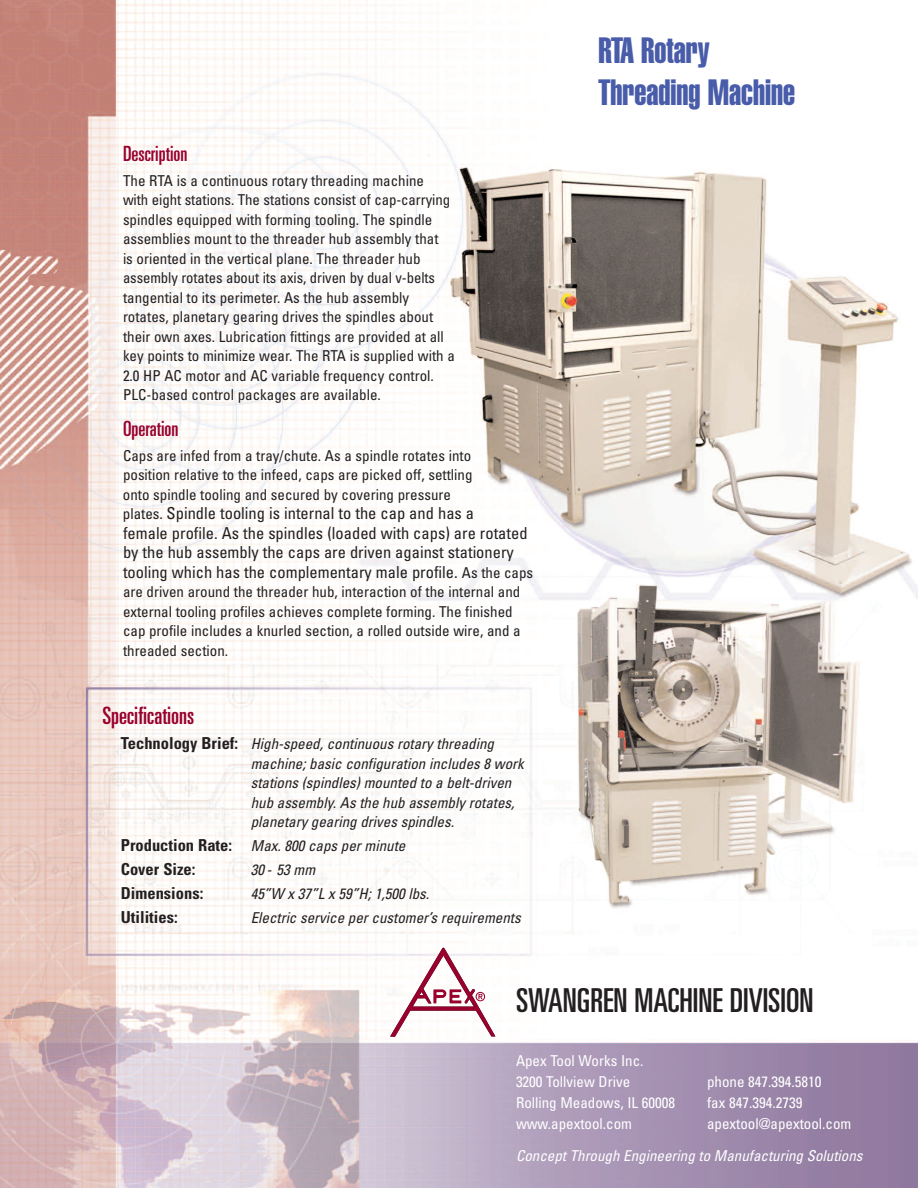
<style>
.page{position:relative;width:918px;height:1188px;background:#fff}
.page>*{position:absolute;margin:0;border:0;box-sizing:border-box;transform-origin:0 0}
.t1{font:36px/42px "Helvetica Extra Compressed";color:#485ca9}
.t2{font:ultra-condensed 33px "Univers";color:#231f20}
.t3{font:ultra-condensed 24px "Univers";color:#98012d}
.t4{font:ultra-condensed 21px "Univers";color:#98012d}
.t5{font:condensed 16.5px/19.5px "Univers";color:#231f20}
.t6{font:700 condensed 16.5px/24px "Univers";color:#231f20}
.t7{font:condensed 15px/19.5px "Univers";color:#231f20}
.t8{font:italic condensed 15px/19.5px "Univers";color:#231f20}
.t9{font:condensed 15px/21px "Univers";color:#fff}
.t10{font:italic condensed 15px "Univers";color:#fff}
.s1{font-size:15px}
.s2{font-weight:700;font-style:normal;font-size:16.5px}
</style>
<div class="page">
<img style="left:0;top:0;width:918px;height:1188px">
<svg style="left:390px;top:948px;width:105px;height:89px"></svg>
<h3 class="t4" style="left:123px;top:145px;width:66px">Description</h3>
<p class="t7" style="left:123px;top:172px;width:333px">The RTA is a continuous rotary threading machine<br>with eight stations. The stations consist of cap-carrying spindles equipped with forming tooling. The spindle assemblies mount to the threader hub assembly that<br>is oriented in the vertical plane. The threader hub assembly rotates about its axis, driven by dual v-belts tangential to its perimeter. As the hub assembly rotates, planetary gearing drives the spindles about their own axes. Lubrication fittings are provided at all key points to minimize wear. The RTA is supplied with a 2.0 HP AC motor and AC variable frequency control.<br>PLC-based control packages are available.</p>
<h3 class="t4" style="left:123px;top:421px;width:57px">Operation</h3>
<p class="t7" style="left:123px;top:447px;width:351px;text-align:justify">Caps are infed from a tray/chute. As a spindle rotates into position relative to the infeed, caps are picked off, settling onto spindle tooling and secured by covering pressure</p>
<p class="t5" style="left:123px;top:505px;width:412px"><span class="s1">plates.</span> Spindle tooling is internal to the cap and has a<br>female profile. As the spindles (loaded with caps) are rotated by the hub assembly the caps are driven against stationery tooling which has the complementary male profile. <span class="s1">As the caps</span></p>
<p class="t7" style="left:123px;top:584px;width:399px">are driven around the threader hub, interaction of the internal and external tooling profiles achieves complete forming. The finished cap profile includes a knurled section, a rolled outside wire, and a threaded section.</p>
<h3 class="t3" style="left:102px;top:707px;width:94px">Specifications</h3>
<p class="t8" style="left:251px;top:735px;width:275px;text-indent:-130px"><span class="s2">Technology Brief:</span> High-speed, continuous rotary threading machine; basic configuration includes 8 work stations (spindles) mounted to a belt-driven hub assembly. As the hub assembly rotates, planetary gearing drives spindles.</p>
<p class="t6" style="left:121px;top:835px;width:113px">Production Rate:<br>Cover Size:<br>Dimensions:<br>Utilities:</p>
<p class="t8" style="left:251px;top:835px;width:272px;line-height:24px">Max. 800 caps per minute<br>30 - 53 mm<br>45”W x 37”L x 59”H; 1,500 lbs.<br>Electric service per customer’s requirements</p>
<h1 class="t1" style="left:598px;top:32px;width:198px">RTA Rotary<br>Threading Machine</h1>
<h2 class="t2" style="left:516px;top:988px;width:299px">SWANGREN MACHINE DIVISION</h2>
<p class="t9" style="left:516px;top:1052px;width:129px">Apex Tool Works Inc.<br>3200 Tollview Drive</p>
<p class="t9" style="left:707px;top:1073px;width:116px">phone 847.394.5810</p>
<p class="t9" style="left:516px;top:1094px;width:161px">Rolling Meadows, IL 60008</p>
<p class="t9" style="left:707px;top:1094px;width:97px">fax 847.394.2739</p>
<p class="t9" style="left:516px;top:1115px;width:118px">www.apextool.com</p>
<p class="t9" style="left:707px;top:1115px;width:146px">apextool@apextool.com</p>
<p class="t10" style="left:516px;top:1150px;width:348px">Concept Through Engineering to Manufacturing Solutions</p>
</div>
